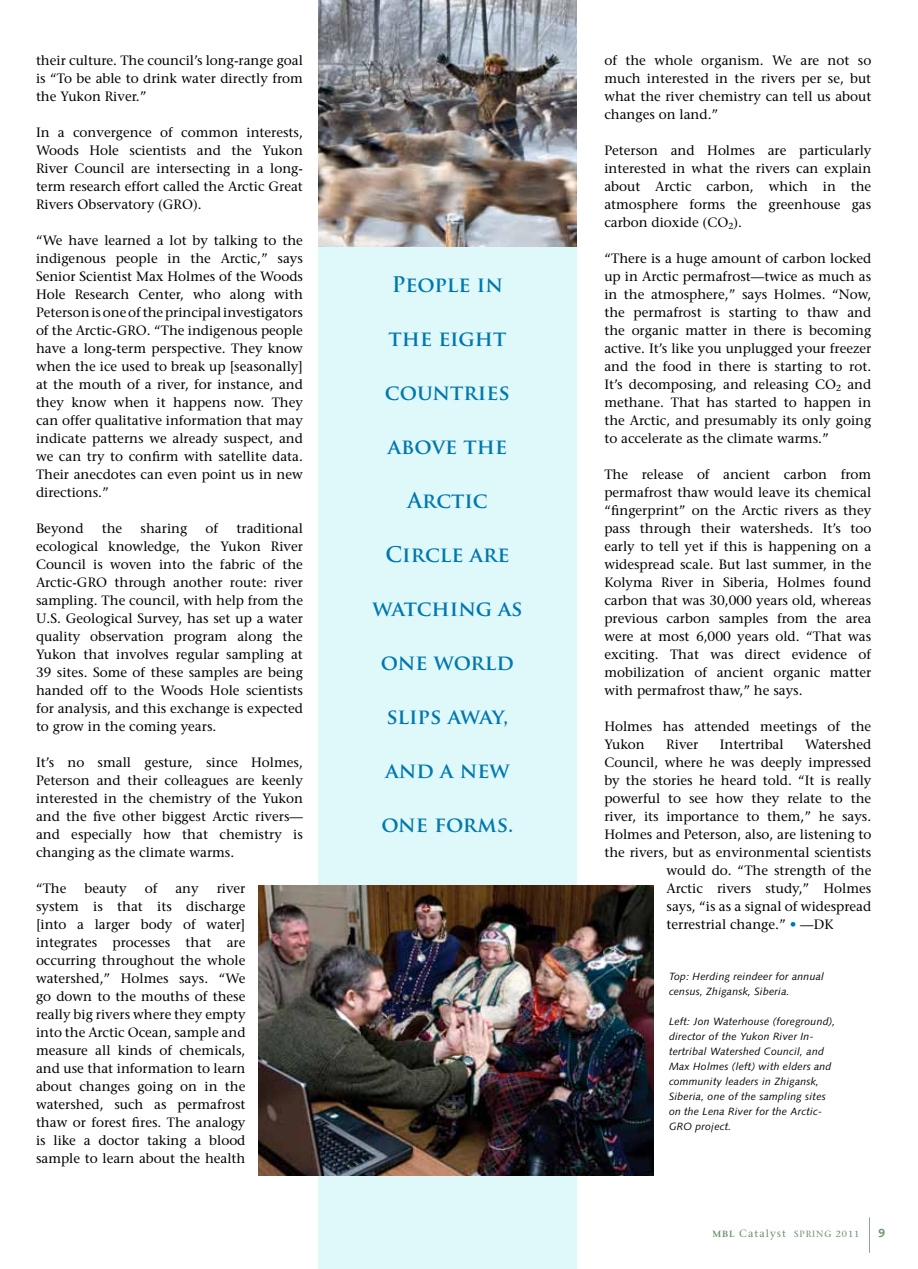
<style>
.page{position:relative;width:918px;height:1269px;background:#fff}
.page>*{position:absolute;margin:0;border:0;box-sizing:border-box;transform-origin:0 0}
.t1{font:700 21px "Trajan Pro";color:#0078ae}
.t2{font:700 21px "Trajan Pro";letter-spacing:-.02em;color:#0078ae}
.t3{font:13.5px/18px "Stone Serif";color:#000;text-align:justify}
.t4{font:700 12px "Syntax";color:#698f6e}
.t5{font:italic 10.5px/15px "Syntax";letter-spacing:.02em;color:#000}
.t6{font:10.5px "Stone Serif";letter-spacing:.1em;color:#698f6e}
.t7{font:9px "Stone Serif";color:#698f6e}
.s1{color:#0078ae}
.s2{font-weight:600;font-size:9px}
.s3{font-size:9px}
</style>
<div class="page">
<div style="left:318px;top:247px;width:259px;height:1022px;background:#dff8fa"></div>
<img style="left:259px;top:885px;width:394px;height:290px">
<img style="left:318px;top:0;width:259px;height:247px">
<hr style="left:869px;top:1217px;width:1px;height:36px;background:#83a2c6">
<p class="t3" style="left:36px;top:51px;width:269px">their culture. The council’s long-range goal is “To be able to drink water directly from the Yukon River.”</p>
<p class="t3" style="left:36px;top:123px;width:269px">In a convergence of common interests, Woods Hole scientists and the Yukon River Council are intersecting in a long&shy;term research effort called the Arctic Great Rivers Observatory (GRO).</p>
<p class="t3" style="left:36px;top:231px;width:269px">“We have learned a lot by talking to the indigenous people in the Arctic,” says Senior Scientist Max Holmes of the Woods Hole Research Center, who along with Peterson is one of the principal investigators of the Arctic-GRO. “The indigenous people have a long-term perspective. They know when the ice used to break up [seasonally] at the mouth of a river, for instance, and they know when it happens now. They can offer qualitative information that may indicate patterns we already suspect, and we can try to confirm with satellite data.<br>Their anecdotes can even point us in new directions.”</p>
<p class="t3" style="left:36px;top:519px;width:49px">Beyond</p>
<p class="t3" style="left:102px;top:519px;width:22px">the</p>
<p class="t3" style="left:141px;top:519px;width:48px">sharing</p>
<p class="t3" style="left:206px;top:519px;width:14px">of</p>
<p class="t3" style="left:36px;top:519px;width:269px;text-indent:201px">traditional ecological knowledge, the Yukon River Council is woven into the fabric of the Arctic-GRO through another route: river sampling. The council, with help from the U.S. Geological Survey, has set up a water quality observation program along the Yukon that involves regular sampling at 39 sites. Some of these samples are being handed off to the Woods Hole scientists for analysis, and this exchange is expected to grow in the coming years.</p>
<p class="t3" style="left:36px;top:753px;width:269px">It’s no small gesture, since Holmes, Peterson and their colleagues are keenly interested in the chemistry of the Yukon and the five other biggest Arctic rivers— and especially how that chemistry is changing as the climate warms.</p>
<p class="t3" style="left:36px;top:879px;width:32px">“The</p>
<p class="t3" style="left:85px;top:879px;width:44px">beauty</p>
<p class="t3" style="left:145px;top:879px;width:14px">of</p>
<p class="t3" style="left:175px;top:879px;width:25px">any</p>
<p class="t3" style="left:36px;top:879px;width:211px;text-indent:181px">river system is that its discharge [into a larger body of water] integrates processes that are occurring throughout the whole watershed,” Holmes says. “We go down to the mouths of these really big rivers where they empty into the Arctic Ocean, sample and measure all kinds of chemicals, and use that information to learn about changes going on in the watershed, such as permafrost thaw or forest fires. The analogy is like a doctor taking a blood sample to learn about the health</p>
<h1 class="t1" style="left:392px;top:271px;width:113px">People in</h1>
<h1 class="t1" style="left:389px;top:325px;width:119px">the eight</h1>
<h1 class="t1" style="left:385px;top:379px;width:127px">countries</h1>
<h1 class="t1" style="left:388px;top:433px;width:121px">above the</h1>
<h1 class="t1" style="left:407px;top:487px;width:82px">Arctic</h1>
<h1 class="t1" style="left:385px;top:541px;width:126px">Circle are</h1>
<h1 class="t1" style="left:373px;top:595px;width:151px">watching as</h1>
<h1 class="t1" style="left:381px;top:649px;width:135px">one world</h1>
<h1 class="t2" style="left:387px;top:703px;width:123px">slips away,</h1>
<h1 class="t1" style="left:385px;top:757px;width:126px">and a new</h1>
<h1 class="t1" style="left:382px;top:811px;width:133px">one forms.</h1>
<p class="t3" style="left:604px;top:51px;width:269px">of the whole organism. We are not so much interested in the rivers per se, but what the river chemistry can tell us about changes on land.”</p>
<p class="t3" style="left:604px;top:141px;width:269px">Peterson and Holmes are particularly interested in what the rivers can explain about Arctic carbon, which in the atmosphere forms the greenhouse gas carbon dioxide (CO<sub>2</sub>).</p>
<p class="t3" style="left:604px;top:249px;width:269px">“There is a huge amount of carbon locked up in Arctic permafrost—twice as much as in the atmosphere,” says Holmes. “Now, the permafrost is starting to thaw and the organic matter in there is becoming active. It’s like you unplugged your freezer and the food in there is starting to rot.<br>It’s decomposing, and releasing CO<sub>2</sub> and methane. That has started to happen in the Arctic, and presumably its only going to accelerate as the climate warms.”</p>
<p class="t3" style="left:604px;top:465px;width:269px">The release of ancient carbon from permafrost thaw would leave its chemical “fingerprint” on the Arctic rivers as they pass through their watersheds. It’s too early to tell yet if this is happening on a widespread scale. But last summer, in the Kolyma River in Siberia, Holmes found carbon that was 30,000 years old, whereas previous carbon samples from the area were at most 6,000 years old. “That was exciting. That was direct evidence of mobilization of ancient organic matter with permafrost thaw,” he says.</p>
<p class="t3" style="left:604px;top:717px;width:268px">Holmes has attended meetings of the<br>Yukon</p>
<p class="t3" style="left:666px;top:735px;width:34px">River</p>
<p class="t3" style="left:720px;top:735px;width:65px">Intertribal</p>
<p class="t3" style="left:805px;top:735px;width:68px">Watershed</p>
<p class="t3" style="left:604px;top:753px;width:269px">Council, where he was deeply impressed</p>
<p class="t3" style="left:604px;top:771px;width:269px">by the stories he heard told. “It is really</p>
<p class="t3" style="left:604px;top:789px;width:268px">powerful to see how they relate to the</p>
<p class="t3" style="left:604px;top:807px;width:268px">river, its importance to them,” he says.</p>
<p class="t3" style="left:604px;top:825px;width:269px">Holmes and Peterson, also, are listening to</p>
<p class="t3" style="left:604px;top:843px;width:269px">the rivers, but as environmental scientists</p>
<p class="t3" style="left:667px;top:861px;width:206px">would do. “The strength of the</p>
<p class="t3" style="left:667px;top:879px;width:206px">Arctic rivers study,” Holmes</p>
<p class="t3" style="left:667px;top:897px;width:206px">says, “is as a signal of widespread</p>
<p class="t3" style="left:667px;top:915px;width:168px">terrestrial change.” <span class="s1">•</span> —DK</p>
<p class="t5" style="left:669px;top:969px;width:157px">Top: Herding reindeer for annual census, Zhigansk, Siberia.</p>
<p class="t5" style="left:669px;top:1014px;width:168px">Left: Jon Waterhouse (foreground), director of the Yukon River In&shy;tertribal Watershed Council, and<br>Max Holmes (left) with elders and community leaders in Zhigansk,<br>Siberia, one of the sampling sites on the Lena River for the Arctic-<br>GRO project.</p>
<p class="t6" style="left:712px;top:1227px;width:96px"><span class="s2">MBL</span> Catalyst <span class="s3">SPring</span></p>
<p class="t7" style="left:836px;top:1228px;width:25px">2011</p>
<p class="t4" style="left:878px;top:1226px;width:8px">9</p>
</div>
